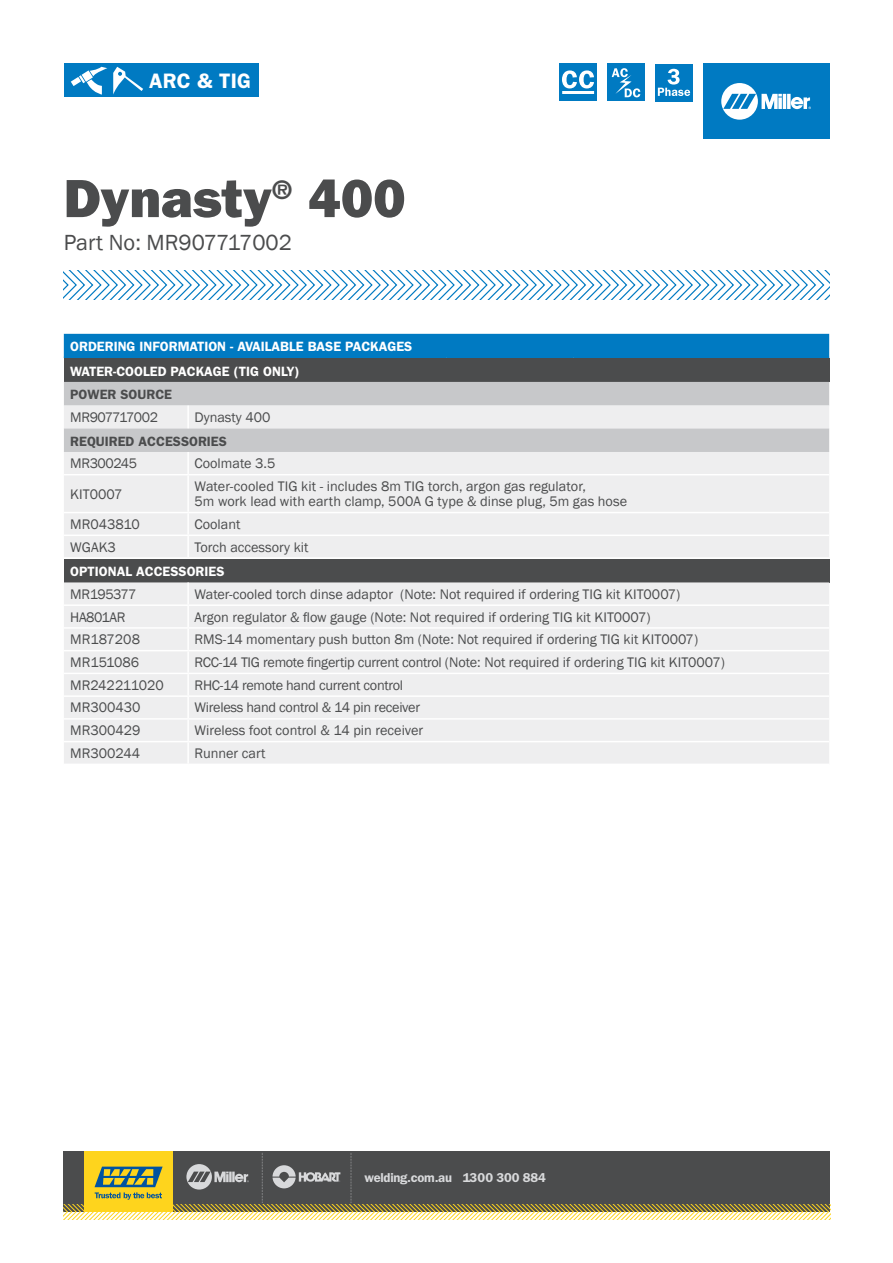
<style>
.page{position:relative;width:893px;height:1263px;background:#fff}
.page>*{position:absolute;margin:0;border:0;box-sizing:border-box;transform-origin:0 0}
.t1{font:800 54px "Franklin Gothic";color:#4b4c4d}
.t2{font:22.5px "Franklin Gothic";color:#4b4c4d}
.t3{font:600 21px "Franklin Gothic";letter-spacing:.01em;color:#fff}
.t4{font:14.25px/15.1px "Franklin Gothic";color:#4b4c4d}
.t5{font:14.25px "Franklin Gothic";letter-spacing:-.02em;color:#4b4c4d}
.t6{font:14.25px "Franklin Gothic";letter-spacing:-.03em;color:#4b4c4d}
.t7{font:600 13.5px/24.5px "Franklin Gothic";color:#fff}
.t8{font:600 13.5px "Franklin Gothic";color:#4b4c4d}
.t9{font:600 12.9px "Franklin Gothic";letter-spacing:-.02em;color:#d8d9db}
</style>
<div class="page">
<div style="left:64px;top:1151px;width:766px;height:61px;background:#4b4c4d"></div>
<div style="left:84px;top:1151px;width:89px;height:61px;background:#fed41d"></div>
<svg style="left:64px;top:1153px;width:766px;height:66px"></svg>
<div style="left:64px;top:559px;width:765px;height:23px;background:#4b4c4d"></div>
<div style="left:64px;top:582px;width:765px;height:182px;background:#eeeeef"></div>
<hr style="left:187px;top:582px;width:2px;height:22px;background:#fff">
<hr style="left:187px;top:606px;width:2px;height:21px;background:#fff">
<hr style="left:187px;top:629px;width:2px;height:21px;background:#fff">
<hr style="left:187px;top:651px;width:2px;height:22px;background:#fff">
<hr style="left:187px;top:674px;width:2px;height:21px;background:#fff">
<hr style="left:187px;top:697px;width:2px;height:21px;background:#fff">
<hr style="left:187px;top:720px;width:2px;height:21px;background:#fff">
<hr style="left:187px;top:742px;width:2px;height:22px;background:#fff">
<hr style="left:64px;top:604px;width:124px;height:2px;background:#fff">
<hr style="left:188px;top:604px;width:641px;height:2px;background:#fff">
<hr style="left:64px;top:627px;width:124px;height:2px;background:#fff">
<hr style="left:188px;top:627px;width:641px;height:2px;background:#fff">
<hr style="left:64px;top:650px;width:124px;height:1px;background:#fff">
<hr style="left:188px;top:650px;width:641px;height:1px;background:#fff">
<hr style="left:64px;top:673px;width:124px;height:1px;background:#fff">
<hr style="left:188px;top:673px;width:641px;height:1px;background:#fff">
<hr style="left:64px;top:695px;width:124px;height:2px;background:#fff">
<hr style="left:188px;top:695px;width:641px;height:2px;background:#fff">
<hr style="left:64px;top:718px;width:124px;height:2px;background:#fff">
<hr style="left:188px;top:718px;width:641px;height:2px;background:#fff">
<hr style="left:64px;top:741px;width:124px;height:1px;background:#fff">
<hr style="left:188px;top:741px;width:641px;height:1px;background:#fff">
<div style="left:64px;top:334px;width:765px;height:23px;background:#007ac2"></div>
<hr style="left:64px;top:357px;width:382px;height:1px;background:#007ac2">
<hr style="left:446px;top:357px;width:128px;height:1px;background:#007ac2">
<hr style="left:574px;top:357px;width:255px;height:1px;background:#007ac2">
<div style="left:64px;top:358px;width:765px;height:24px;background:#4b4c4d"></div>
<div style="left:64px;top:382px;width:765px;height:24px;background:#c7c8ca"></div>
<svg style="left:64px;top:406px;width:765px;height:151px;background:#e7e8e9"></svg>
<hr style="left:187px;top:406px;width:2px;height:22px;background:#fff">
<hr style="left:187px;top:452px;width:2px;height:22px;background:#fff">
<hr style="left:187px;top:475px;width:2px;height:37px;background:#fff">
<hr style="left:64px;top:512px;width:124px;height:1px;background:#fff">
<hr style="left:188px;top:512px;width:641px;height:1px;background:#fff">
<hr style="left:187px;top:513px;width:2px;height:21px;background:#fff">
<hr style="left:64px;top:534px;width:124px;height:2px;background:#fff">
<hr style="left:188px;top:534px;width:641px;height:2px;background:#fff">
<hr style="left:187px;top:536px;width:2px;height:21px;background:#fff">
<hr style="left:64px;top:474px;width:124px;height:1px;background:#fff">
<hr style="left:188px;top:474px;width:641px;height:1px;background:#fff">
<svg style="left:64px;top:270px;width:765px;height:30px"></svg>
<div style="left:64px;top:64px;width:194px;height:33px;background:#007ac2"></div>
<svg style="left:71px;top:67px;width:36px;height:28px"></svg>
<svg style="left:113px;top:67px;width:30px;height:28px"></svg>
<div style="left:703px;top:64px;width:126px;height:75px;background:#007ac2"></div>
<svg style="left:721px;top:83px;width:90px;height:37px"></svg>
<div style="left:607px;top:64px;width:38px;height:37px;background:#007ac2"></div>
<svg style="left:612px;top:68px;width:28px;height:29px"></svg>
<div style="left:559px;top:64px;width:38px;height:37px;background:#007ac2"></div>
<hr style="left:562px;top:91px;width:32px;height:3px;background:#fff">
<svg style="left:562px;top:70px;width:32px;height:18px"></svg>
<div style="left:655px;top:64px;width:37px;height:37px;background:#007ac2"></div>
<svg style="left:658px;top:69px;width:32px;height:27px"></svg>
<h3 class="t3" style="left:149px;top:69px;width:104px">ARC &amp; TIG</h3>
<h1 class="t1" style="left:64px;top:167px;width:343px">Dynasty<sup>®</sup> 400</h1>
<h2 class="t2" style="left:64px;top:229px;width:230px">Part No: MR907717002</h2>
<p class="t7" style="left:70px;top:334px;width:344px">ORDERING INFORMATION - AVAILABLE BASE PACKAGES<br>WATER-COOLED PACKAGE (TIG ONLY)</p>
<p class="t8" style="left:70px;top:387px;width:103px">POWER SOURCE</p>
<p class="t6" style="left:70px;top:408px;width:89px">MR907717002</p>
<p class="t4" style="left:195px;top:410px;width:77px">Dynasty 400</p>
<p class="t8" style="left:70px;top:433px;width:158px">REQUIRED ACCESSORIES</p>
<p class="t6" style="left:70px;top:455px;width:68px">MR300245</p>
<p class="t4" style="left:195px;top:456px;width:82px">Coolmate 3.5</p>
<p class="t4" style="left:70px;top:487px;width:54px">KIT0007</p>
<p class="t4" style="left:195px;top:479px;width:434px">Water-cooled TIG kit - includes 8m TIG torch, argon gas regulator,<br>5m work lead with earth clamp, 500A G type &amp; dinse plug, 5m gas hose</p>
<p class="t4" style="left:70px;top:517px;width:71px">MR043810</p>
<p class="t4" style="left:195px;top:517px;width:47px">Coolant</p>
<p class="t4" style="left:70px;top:540px;width:47px">WGAK3</p>
<p class="t4" style="left:195px;top:540px;width:116px">Torch accessory kit</p>
<p class="t7" style="left:70px;top:559px;width:156px">OPTIONAL ACCESSORIES</p>
<p class="t6" style="left:70px;top:585px;width:68px">MR195377</p>
<p class="t4" style="left:195px;top:587px;width:487px">Water-cooled torch dinse adaptor (Note: Not required if ordering TIG kit KIT0007)</p>
<p class="t6" style="left:70px;top:608px;width:57px">HA801AR</p>
<p class="t4" style="left:195px;top:609px;width:458px">Argon regulator &amp; flow gauge (Note: Not required if ordering TIG kit KIT0007)</p>
<p class="t4" style="left:70px;top:632px;width:71px">MR187208</p>
<p class="t4" style="left:195px;top:632px;width:505px">RMS-14 momentary push button 8m (Note: Not required if ordering TIG kit KIT0007)</p>
<p class="t4" style="left:70px;top:655px;width:70px">MR151086</p>
<p class="t4" style="left:195px;top:655px;width:532px">RCC-14 TIG remote fingertip current control (Note: Not required if ordering TIG kit KIT0007)</p>
<p class="t4" style="left:70px;top:678px;width:95px">MR242211020</p>
<p class="t5" style="left:195px;top:676px;width:210px">RHC-14 remote hand current control</p>
<p class="t4" style="left:70px;top:700px;width:72px">MR300430</p>
<p class="t5" style="left:195px;top:699px;width:227px">Wireless hand control &amp; 14 pin receiver</p>
<p class="t4" style="left:70px;top:723px;width:72px">MR300429</p>
<p class="t4" style="left:195px;top:723px;width:230px">Wireless foot control &amp; 14 pin receiver</p>
<p class="t4" style="left:70px;top:746px;width:71px">MR300244</p>
<p class="t4" style="left:195px;top:746px;width:73px">Runner cart</p>
<p class="t9" style="left:364px;top:1170px;width:183px">welding.com.au 1300 300 884</p>
</div>
